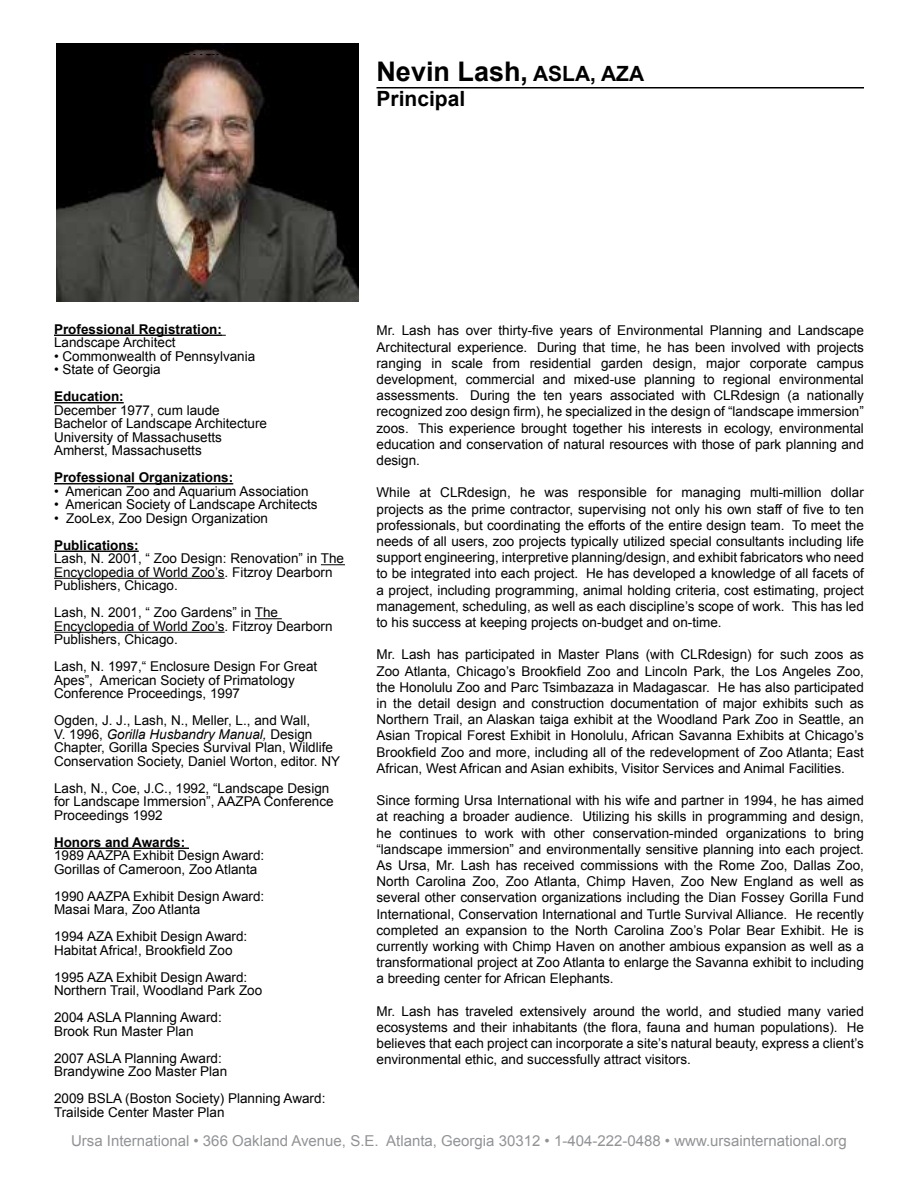
<style>
.page{position:relative;width:918px;height:1188px;background:#fff}
.page>*{position:absolute;margin:0;border:0;box-sizing:border-box;transform-origin:0 0}
.t1{font:700 27px "Arial";color:#000}
.t2{font:700 21px "Arial";color:#000}
.t3{font:15px "Arial";color:#919396}
.t4{font:13.5px/16.2px "Arial";color:#000}
.t5{font:700 13.5px "Arial";color:#000}
.s1{font-size:21px}
.s2{font-style:italic}
</style>
<div class="page">
<hr style="left:54px;top:335px;width:168px;height:1px;background:#000">
<hr style="left:54px;top:402px;width:70px;height:1px;background:#000">
<hr style="left:54px;top:483px;width:179px;height:1px;background:#000">
<hr style="left:54px;top:551px;width:85px;height:1px;background:#000">
<svg style="left:321px;top:564px;width:24px;height:1px"></svg>
<hr style="left:54px;top:578px;width:171px;height:1px;background:#000">
<svg style="left:255px;top:618px;width:27px;height:1px"></svg>
<hr style="left:54px;top:632px;width:171px;height:1px;background:#000">
<hr style="left:54px;top:848px;width:135px;height:1px;background:#000">
<hr style="left:376px;top:87px;width:488px;height:1px;background:#000">
<img style="left:57px;top:43px;width:301px;height:258px">
<h1 class="t1" style="left:376px;top:54px;width:269px">Nevin Lash, <span class="s1">ASLA, AZA</span></h1>
<h2 class="t2" style="left:377px;top:85px;width:90px">Principal</h2>
<p class="t5" style="left:54px;top:320px;width:170px">Professional Registration:</p>
<p class="t4" style="left:54px;top:335px;width:123px">Landscape Architect</p>
<p class="t4" style="left:54px;top:348px;width:203px">• Commonwealth of Pennsylvania</p>
<p class="t4" style="left:54px;top:362px;width:108px">• State of Georgia</p>
<p class="t5" style="left:54px;top:388px;width:71px">Education:</p>
<p class="t4" style="left:54px;top:403px;width:215px;line-height:13.5px">December 1977, cum laude<br>Bachelor of Landscape Architecture<br>University of Massachusetts<br>Amherst, Massachusetts</p>
<p class="t5" style="left:54px;top:469px;width:181px">Professional Organizations:</p>
<p class="t4" style="left:54px;top:483px;width:256px">• American Zoo and Aquarium Association</p>
<p class="t4" style="left:54px;top:497px;width:265px">• American Society of Landscape Architects</p>
<p class="t4" style="left:54px;top:510px;width:216px">• ZooLex, Zoo Design Organization</p>
<p class="t5" style="left:54px;top:536px;width:86px">Publications:</p>
<p class="t4" style="left:54px;top:552px;width:292px;line-height:13.5px">Lash, N. 2001, “ Zoo Design: Renovation” in The<br>Encyclopedia of World Zoo’s. Fitzroy Dearborn<br>Publishers, Chicago.</p>
<p class="t4" style="left:54px;top:606px;width:280px;line-height:13.5px">Lash, N. 2001, “ Zoo Gardens” in The<br>Encyclopedia of World Zoo’s. Fitzroy Dearborn<br>Publishers, Chicago.</p>
<p class="t4" style="left:54px;top:660px;width:265px;line-height:13.5px">Lash, N. 1997,“ Enclosure Design For Great<br>Apes”, American Society of Primatology<br>Conference Proceedings, 1997</p>
<p class="t4" style="left:54px;top:714px;width:288px;line-height:13.5px">Ogden, J. J., Lash, N., Meller, L., and Wall,<br>V. 1996, <span class="s2">Gorilla Husbandry Manual,</span> Design Chapter, Gorilla Species Survival Plan, Wildlife Conservation Society, Daniel Worton, editor. NY</p>
<p class="t4" style="left:54px;top:781px;width:281px;line-height:13.5px">Lash, N., Coe, J.C., 1992, “Landscape Design for Landscape Immersion”, AAZPA Conference<br>Proceedings 1992</p>
<p class="t5" style="left:54px;top:833px;width:133px">Honors and Awards:</p>
<p class="t4" style="left:54px;top:849px;width:212px;line-height:13.5px">1989 AAZPA Exhibit Design Award:<br>Gorillas of Cameroon, Zoo Atlanta</p>
<p class="t4" style="left:54px;top:889px;width:212px;line-height:13.5px">1990 AAZPA Exhibit Design Award:<br>Masai Mara, Zoo Atlanta</p>
<p class="t4" style="left:54px;top:930px;width:195px;line-height:13.5px">1994 AZA Exhibit Design Award:<br>Habitat Africa!, Brookfield Zoo</p>
<p class="t4" style="left:54px;top:970px;width:210px;line-height:13.5px">1995 AZA Exhibit Design Award:<br>Northern Trail, Woodland Park Zoo</p>
<p class="t4" style="left:54px;top:1011px;width:169px;line-height:13.5px">2004 ASLA Planning Award:<br>Brook Run Master Plan</p>
<p class="t4" style="left:54px;top:1051px;width:175px;line-height:13.5px">2007 ASLA Planning Award:<br>Brandywine Zoo Master Plan</p>
<p class="t4" style="left:54px;top:1092px;width:273px;line-height:13.5px">2009 BSLA (Boston Society) Planning Award:<br>Trailside Center Master Plan</p>
<p class="t4" style="left:376px;top:323px;width:489px;text-align:justify">Mr. Lash has over thirty-five years of Environmental Planning and Landscape Architectural experience. During that time, he has been involved with projects ranging in scale from residential garden design, major corporate campus development, commercial and mixed-use planning to regional environmental assessments. During the ten years associated with CLRdesign (a nationally recognized zoo design firm), he specialized in the design of “landscape immersion” zoos. This experience brought together his interests in ecology, environmental education and conservation of natural resources with those of park planning and design.</p>
<p class="t4" style="left:376px;top:485px;width:489px;text-align:justify">While at CLRdesign, he was responsible for managing multi-million dollar projects as the prime contractor, supervising not only his own staff of five to ten professionals, but coordinating the efforts of the entire design team. To meet the needs of all users, zoo projects typically utilized special consultants including life support engineering, interpretive planning/design, and exhibit fabricators who need to be integrated into each project. He has developed a knowledge of all facets of a project, including programming, animal holding criteria, cost estimating, project management, scheduling, as well as each discipline’s scope of work. This has led to his success at keeping projects on-budget and on-time.</p>
<p class="t4" style="left:376px;top:647px;width:489px;text-align:justify">Mr. Lash has participated in Master Plans (with CLRdesign) for such zoos as Zoo Atlanta, Chicago’s Brookfield Zoo and Lincoln Park, the Los Angeles Zoo, the Honolulu Zoo and Parc Tsimbazaza in Madagascar. He has also participated in the detail design and construction documentation of major exhibits such as Northern Trail, an Alaskan taiga exhibit at the Woodland Park Zoo in Seattle, an Asian Tropical Forest Exhibit in Honolulu, African Savanna Exhibits at Chicago’s Brookfield Zoo and more, including all of the redevelopment of Zoo Atlanta; East African, West African and Asian exhibits, Visitor Services and Animal Facilities.</p>
<p class="t4" style="left:376px;top:792px;width:489px;text-align:justify">Since forming Ursa International with his wife and partner in 1994, he has aimed at reaching a broader audience. Utilizing his skills in programming and design, he continues to work with other conservation-minded organizations to bring “landscape immersion” and environmentally sensitive planning into each project.<br>As Ursa, Mr. Lash has received commissions with the Rome Zoo, Dallas Zoo, North Carolina Zoo, Zoo Atlanta, Chimp Haven, Zoo New England as well as several other conservation organizations including the Dian Fossey Gorilla Fund International, Conservation International and Turtle Survival Alliance. He recently completed an expansion to the North Carolina Zoo’s Polar Bear Exhibit. He is currently working with Chimp Haven on another ambious expansion as well as a transformational project at Zoo Atlanta to enlarge the Savanna exhibit to including a breeding center for African Elephants.</p>
<p class="t4" style="left:376px;top:1003px;width:489px;text-align:justify">Mr. Lash has traveled extensively around the world, and studied many varied ecosystems and their inhabitants (the flora, fauna and human populations). He believes that each project can incorporate a site’s natural beauty, express a client’s environmental ethic, and successfully attract visitors.</p>
<p class="t3" style="left:71px;top:1131px;width:777px">Ursa International • 366 Oakland Avenue, S.E. Atlanta, Georgia 30312 • 1-404-222-0488 • www.ursainternational.org</p>
</div>
